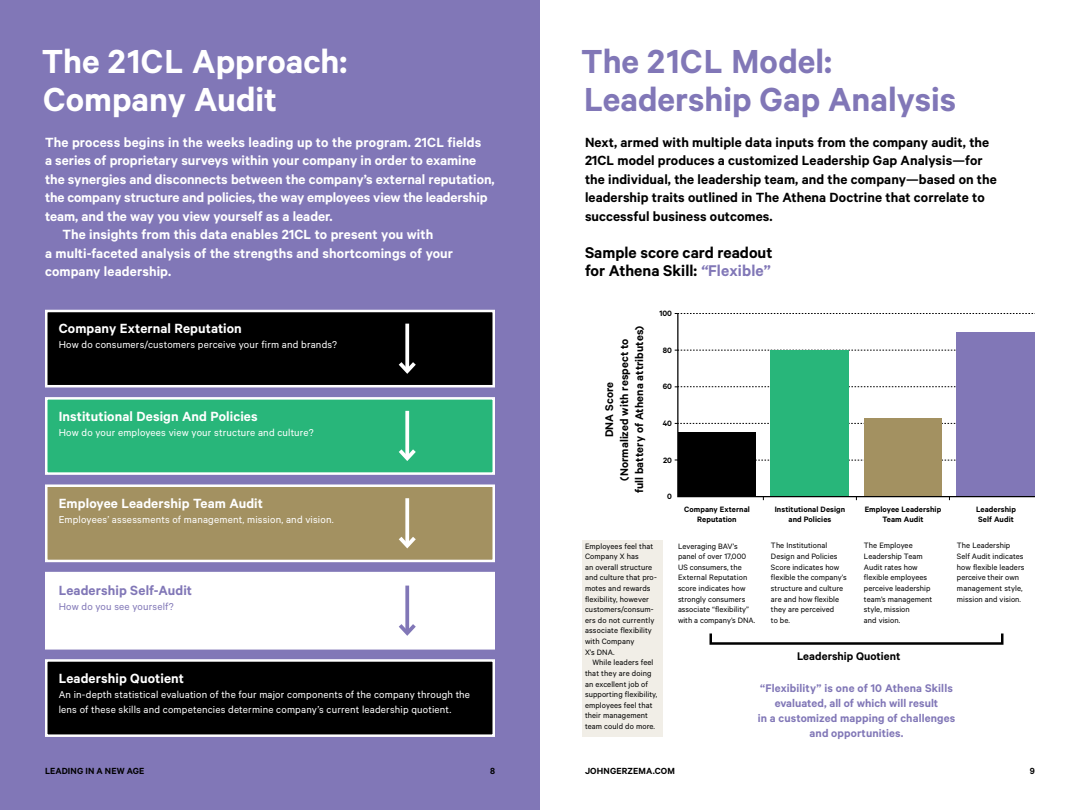
<style>
.page{position:relative;width:1080px;height:810px;background:#fff}
.page>*{position:absolute;margin:0;border:0;box-sizing:border-box;transform-origin:0 0}
.t1{font:600 37.5px/37.5px "Calibre";color:#8177b7}
.t2{font:600 37.5px/37.5px "Calibre";color:#fff}
.t3{font:600 17.5px/18.8px "Calibre";color:#000}
.t4{font:600 15px "Calibre";letter-spacing:.005em;color:#fff}
.t5{font:600 15px/18.4px "Calibre";letter-spacing:.005em;color:#000}
.t6{font:600 15px "Calibre";letter-spacing:.005em;color:#8177b7}
.t7{font:600 12.5px/15px "Calibre";letter-spacing:.01em;color:#8177b7;text-align:center}
.t8{font:600 12.5px/15px "Calibre";letter-spacing:.005em;color:#000;text-align:center}
.t9{font:11.25px/15px "Calibre";letter-spacing:.015em;color:#fff}
.t10{font:11.25px "Calibre";letter-spacing:.015em;color:#8177b7}
.t11{font:600 10px "Calibre";letter-spacing:.015em;color:#000}
.t12{font:8.75px/10.6px "Calibre";letter-spacing:.005em;color:#000}
.t13{font:600 8.75px/10.6px "Calibre";letter-spacing:.01em;color:#000;text-align:center}
.s1{font-style:italic;color:#8177b7}
.s2{color:#8177b7}
</style>
<div class="page">
<div style="left:0;top:0;width:540px;height:810px;background:#8177b7"></div>
<svg style="left:677px;top:313px;width:358px;height:185px"></svg>
<div style="left:582px;top:540px;width:81px;height:197px;background:#f1eee7"></div>
<div style="left:709px;top:632px;width:294px;height:13px;border:2px solid #000"></div>
<div style="left:46px;top:311px;width:448px;height:75px;background:#000"></div>
<div style="left:45px;top:310px;width:450px;height:77px;border:2px solid #fff"></div>
<div style="left:46px;top:398px;width:448px;height:76px;background:#28b67a"></div>
<div style="left:45px;top:397px;width:450px;height:78px;border:2px solid #fff"></div>
<div style="left:46px;top:573px;width:448px;height:75px;background:#fff"></div>
<div style="left:45px;top:572px;width:450px;height:78px;border:2px solid #fff"></div>
<svg style="left:405px;top:324px;width:4px;height:34px"></svg>
<svg style="left:398px;top:358px;width:18px;height:16px"></svg>
<svg style="left:405px;top:411px;width:4px;height:34px"></svg>
<svg style="left:399px;top:445px;width:17px;height:16px"></svg>
<svg style="left:405px;top:586px;width:4px;height:34px"></svg>
<svg style="left:399px;top:620px;width:17px;height:16px"></svg>
<div style="left:46px;top:660px;width:448px;height:76px;background:#000"></div>
<div style="left:45px;top:659px;width:450px;height:78px;border:2px solid #fff"></div>
<div style="left:46px;top:486px;width:448px;height:75px;background:#a39161"></div>
<div style="left:45px;top:484px;width:450px;height:78px;border:2px solid #fff"></div>
<svg style="left:405px;top:498px;width:4px;height:35px"></svg>
<svg style="left:398px;top:533px;width:18px;height:16px"></svg>
<h1 class="t2" style="left:42px;top:42px;width:307px">The 21CL Approach:<br>Company Audit</h1>
<h1 class="t1" style="left:581px;top:42px;width:377px">The 21CL Model:<br>Leadership Gap Analysis</h1>
<h3 class="t4" style="left:45px;top:133px;width:438px">The process begins in the weeks leading up to the program. 21CL fields</h3>
<h3 class="t4" style="left:45px;top:152px;width:433px">a series of proprietary surveys within your company in order to examine</h3>
<h3 class="t4" style="left:45px;top:170px;width:451px">the synergies and disconnects between the company’s external reputation,</h3>
<h3 class="t4" style="left:45px;top:189px;width:444px">the company structure and policies, the way employees view the leadership</h3>
<h3 class="t4" style="left:45px;top:207px;width:289px">team, and the way you view yourself as a leader.</h3>
<h3 class="t4" style="left:63px;top:226px;width:372px">The insights from this data enables 21CL to present you with</h3>
<h3 class="t4" style="left:45px;top:244px;width:410px">a multi-faceted analysis of the strengths and shortcomings of your</h3>
<h3 class="t4" style="left:45px;top:262px;width:128px">company leadership.</h3>
<h3 class="t4" style="left:59px;top:320px;width:185px">Company External Reputation</h3>
<p class="t9" style="left:59px;top:337px;width:280px">How do consumers/customers perceive your firm and brands?</p>
<h3 class="t4" style="left:59px;top:407px;width:200px">Institutional Design And Policies</h3>
<p class="t9" style="left:59px;top:424px;width:256px">How do your employees view your structure and culture?</p>
<h3 class="t4" style="left:59px;top:494px;width:206px">Employee Leadership Team Audit</h3>
<p class="t9" style="left:59px;top:512px;width:277px">Employees’ assessments of management, mission, and vision.</p>
<h3 class="t6" style="left:59px;top:582px;width:135px">Leadership Self-Audit</h3>
<p class="t10" style="left:59px;top:600px;width:117px">How do you see yourself?</p>
<h3 class="t4" style="left:59px;top:669px;width:127px">Leadership Quotient</h3>
<p class="t9" style="left:59px;top:686px;width:413px">An in-depth statistical evaluation of the four major components of the company through the lens of these skills and competencies determine company’s current leadership quotient.</p>
<p class="t5" style="left:585px;top:133px;width:413px">Next, armed with multiple data inputs from the company audit, the 21CL model produces a customized Leadership Gap Analysis—for the individual, the leadership team, and the company—based on the leadership traits outlined in The Athena Doctrine that correlate to successful business outcomes.</p>
<h2 class="t3" style="left:585px;top:242px;width:189px">Sample score card readout for Athena Skill: <span class="s1">“</span><span class="s2">Flexible”</span></h2>
<h3 class="t8" style="left:601px;top:493px;width:169px;rotate:-90deg">DNA Score<br>(Normalized with respect to<br>full battery of Athena attributes)</h3>
<p class="t13" style="left:659px;top:308px;width:14px">100</p>
<p class="t13" style="left:663px;top:345px;width:11px">80</p>
<p class="t13" style="left:663px;top:381px;width:11px">60</p>
<p class="t13" style="left:663px;top:418px;width:11px">40</p>
<p class="t13" style="left:663px;top:454px;width:10px">20</p>
<p class="t13" style="left:667px;top:491px;width:6px">0</p>
<p class="t13" style="left:684px;top:503px;width:67px">Company External<br>Reputation</p>
<p class="t13" style="left:775px;top:503px;width:72px">Institutional Design and Policies</p>
<p class="t13" style="left:865px;top:503px;width:78px">Employee Leadership<br>Team Audit</p>
<p class="t13" style="left:976px;top:503px;width:41px;text-align:left">Leadership<br>Self Audit</p>
<p class="t12" style="left:585px;top:540px;width:73px">Employees feel that<br>Company X has<br>an overall structure and culture that pro&shy;motes and rewards flexibility, however customers/consum&shy;ers do not currently associate flexibility with Company<br>X’s DNA.</p>
<p class="t12" style="left:585px;top:657px;width:74px;text-indent:7px">While leaders feel that they are doing an excellent job of supporting flexibility, employees feel that their management team could do more.</p>
<p class="t12" style="left:678px;top:540px;width:79px">Leveraging BAV’s panel of over 17,000<br>US consumers, the<br>External Reputation score indicates how strongly consumers associate “flexibility” with a company’s DNA.</p>
<p class="t12" style="left:771px;top:540px;width:77px">The Institutional<br>Design and Policies<br>Score indicates how flexible the company’s structure and culture are and how flexible they are perceived<br>to be.</p>
<p class="t12" style="left:864px;top:540px;width:70px">The Employee<br>Leadership Team<br>Audit rates how flexible employees perceive leadership team’s management style, mission<br>and vision.</p>
<p class="t12" style="left:957px;top:540px;width:69px">The Leadership<br>Self Audit indicates how flexible leaders perceive their own management style, mission and vision.</p>
<h3 class="t8" style="left:797px;top:649px;width:105px">Leadership Quotient</h3>
<h3 class="t7" style="left:758px;top:680px;width:199px">“Flexibility” is one of 10 Athena Skills evaluated, all of which will result<br>in a customized mapping of challenges and opportunities.</h3>
<p class="t11" style="left:45px;top:765px;width:100px">LEADING IN A NEW AGE</p>
<p class="t11" style="left:490px;top:765px;width:6px">8</p>
<p class="t11" style="left:585px;top:765px;width:39px">JOH NGERZEM</p>
<p class="t11" style="left:646px;top:765px;width:23px">A.COM</p>
<p class="t11" style="left:1030px;top:765px;width:7px">9</p>
</div>
